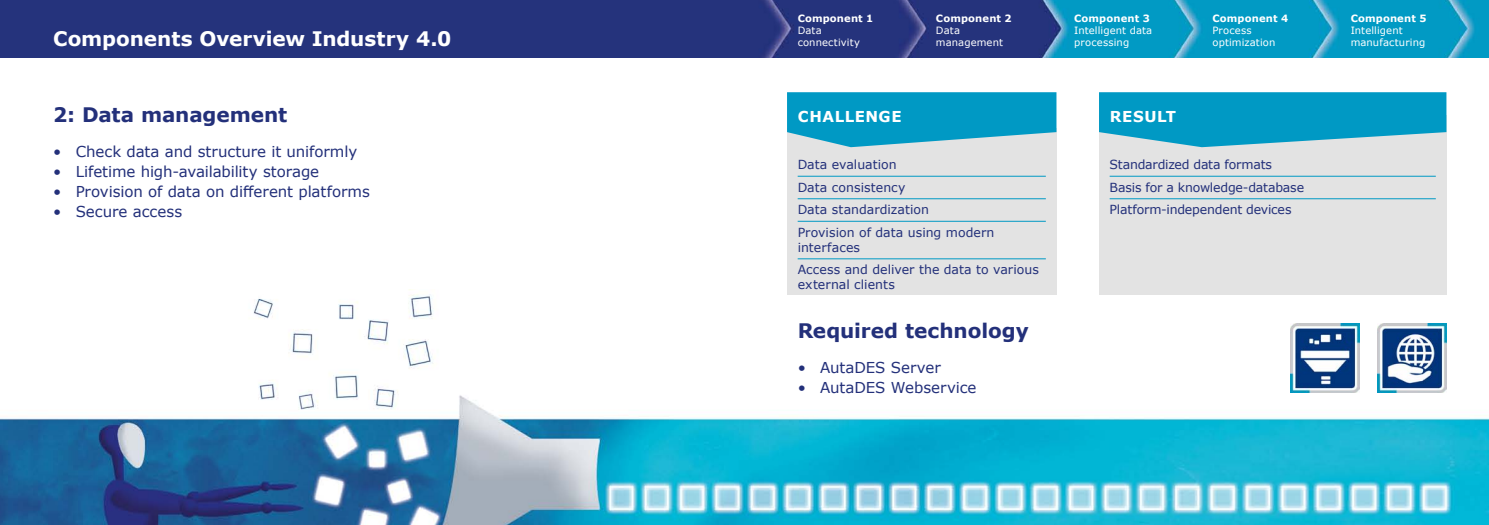
<style>
.page{position:relative;width:1489px;height:525px;background:#fff}
.page>*{position:absolute;margin:0;border:0;box-sizing:border-box;transform-origin:0 0}
.t1{font:700 20px "Verdana";letter-spacing:-.005em;color:#23307a}
.t2{font:700 20px "Verdana";color:#fff}
.t3{font:15px "Verdana";letter-spacing:-.005em;color:#23307a}
.t4{font:700 15px "Verdana";letter-spacing:.035em;color:#fff}
.t5{font:12.5px/22.5px "Verdana";letter-spacing:-.005em;color:#23307a}
.t6{font:10px/12px "Verdana";letter-spacing:.01em;color:#fff}
.t7{font:700 10px "Verdana";letter-spacing:.015em;color:#fff}
</style>
<div class="page">
<img style="left:0;top:290px;width:1488px;height:234px">
<div style="left:1098px;top:115px;width:348px;height:179px;background:#e3e3e3"></div>
<svg style="left:1098px;top:92px;width:348px;height:55px;background:#21a4c8"></svg>
<img style="left:0;top:0;width:1488px;height:58px">
<div style="left:787px;top:128px;width:269px;height:166px;background:#e3e3e3"></div>
<hr style="left:797px;top:176px;width:248px;height:1px;background:#0099c4">
<hr style="left:797px;top:198px;width:248px;height:1px;background:#0099c4">
<hr style="left:797px;top:221px;width:248px;height:1px;background:#0099c4">
<hr style="left:797px;top:258px;width:248px;height:1px;background:#0099c4">
<svg style="left:787px;top:92px;width:269px;height:55px;background:#1fa3c8"></svg>
<hr style="left:1109px;top:176px;width:326px;height:1px;background:#0099c4">
<hr style="left:1109px;top:198px;width:326px;height:1px;background:#0099c4">
<img style="left:1377px;top:323px;width:69px;height:69px">
<img style="left:1290px;top:323px;width:69px;height:69px">
<h1 class="t2" style="left:53px;top:25px;width:400px">Components Overview Industry 4.0</h1>
<h1 class="t1" style="left:53px;top:100px;width:236px">2: Data management</h1>
<p class="t3" style="left:53px;top:141px;width:305px">• Check data and structure it uniformly</p>
<p class="t3" style="left:53px;top:161px;width:267px">• Lifetime high-availability storage</p>
<p class="t3" style="left:53px;top:181px;width:318px">• Provision of data on different platforms</p>
<p class="t3" style="left:53px;top:201px;width:130px">• Secure access</p>
<p class="t7" style="left:797px;top:11px;width:77px">Component 1</p>
<p class="t6" style="left:797px;top:24px;width:64px">Data connectivity</p>
<p class="t7" style="left:935px;top:11px;width:77px">Component 2</p>
<p class="t6" style="left:935px;top:24px;width:69px">Data management</p>
<p class="t7" style="left:1074px;top:11px;width:77px">Component 3</p>
<p class="t6" style="left:1074px;top:24px;width:80px">Intelligent data processing</p>
<p class="t7" style="left:1212px;top:11px;width:77px">Component 4</p>
<p class="t6" style="left:1212px;top:24px;width:64px">Process optimization</p>
<p class="t4" style="left:798px;top:105px;width:36px">Challe</p>
<p class="t4" style="left:865px;top:105px;width:35px">nge</p>
<p class="t4" style="left:1109px;top:105px;width:24px">Result</p>
<p class="t5" style="left:1109px;top:153px;width:196px">Standardized data formats<br>Basis for a knowledge-database<br>Platform-independent devices</p>
<p class="t5" style="left:797px;top:153px;width:198px">Data evaluation<br>Data consistency<br>Data standardization<br>Provision of data using modern</p>
<p class="t5" style="left:797px;top:236px;width:243px">interfaces<br>Access and deliver the data to various</p>
<p class="t5" style="left:797px;top:273px;width:99px">external clients</p>
<h1 class="t1" style="left:797px;top:316px;width:232px">Required technology</h1>
<p class="t3" style="left:797px;top:357px;width:145px">• AutaDES Server</p>
<p class="t3" style="left:797px;top:377px;width:180px">• AutaDES Webservice</p>
<p class="t7" style="left:1350px;top:11px;width:77px">Component 5</p>
<p class="t6" style="left:1350px;top:24px;width:76px">Intelligent manufacturing</p>
</div>
